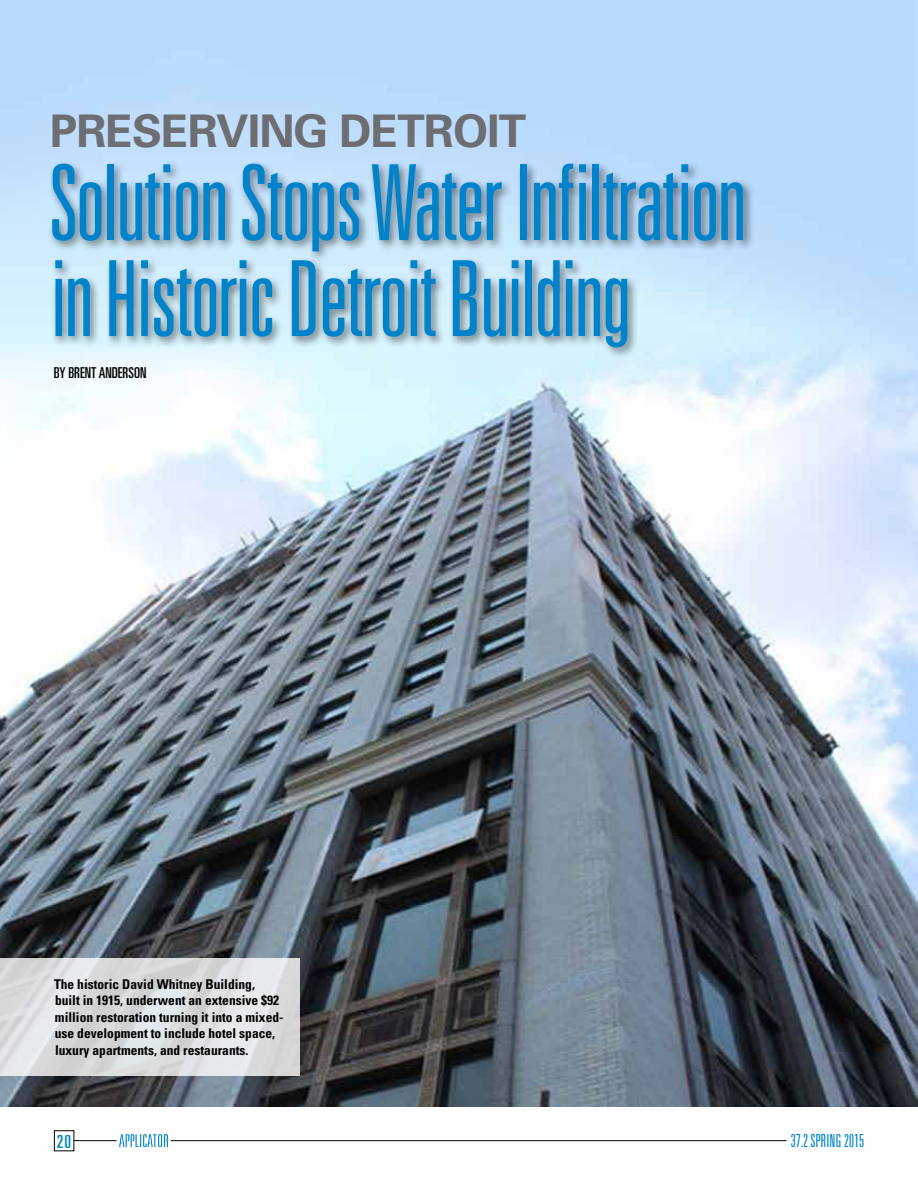
<style>
.page{position:relative;width:918px;height:1188px;background:#fff}
.page>*{position:absolute;margin:0;border:0;box-sizing:border-box;transform-origin:0 0}
.t1{font:300 ultra-condensed 105px/96px "Univers";letter-spacing:-.02em;color:#0083ca}
.t2{font:700 45px "Univers";letter-spacing:-.02em;color:#6d6e71}
.t3{font:300 ultra-condensed 18px "Univers";color:#0083ca}
.t4{font:ultra-condensed 18px "Univers";color:#0083ca}
.t5{font:ultra-condensed 15px "Univers";color:#000}
.t6{font:700 condensed 13.5px/16.5px "Univers";color:#000}
</style>
<div class="page">
<div style="left:54px;top:1130px;width:20px;height:21px;border:1px solid #000"></div>
<hr style="left:74px;top:1140px;width:43px;height:1px;background:#000">
<hr style="left:171px;top:1140px;width:616px;height:1px;background:#000">
<svg style="left:119px;top:1134px;width:49px;height:13px"></svg>
<img style="left:0;top:0;width:918px;height:1107px">
<div style="left:48px;top:159px;width:707px;height:200px;background:#000;opacity:.5"></div>
<svg style="left:0;top:958px;width:300px;height:118px"></svg>
<h2 class="t2" style="left:50px;top:104px;width:478px">PRESERVING DETROIT</h2>
<h1 class="t1" style="left:49px;top:153px;width:699px">Solution Stops Water Infiltration in Historic Detroit Building</h1>
<p class="t5" style="left:54px;top:364px;width:94px">BY BRENT ANDERSON</p>
<p class="t6" style="left:54px;top:976px;width:231px">The historic David Whitney Building,<br>built in 1915, underwent an extensive $92 million restoration turning it into a mixed&shy;use development to include hotel space, luxury apartments, and restaurants.</p>
<h3 class="t4" style="left:57px;top:1132px;width:16px">20</h3>
<h3 class="t3" style="left:791px;top:1131px;width:75px">37.2 SPRING 2015</h3>
</div>
